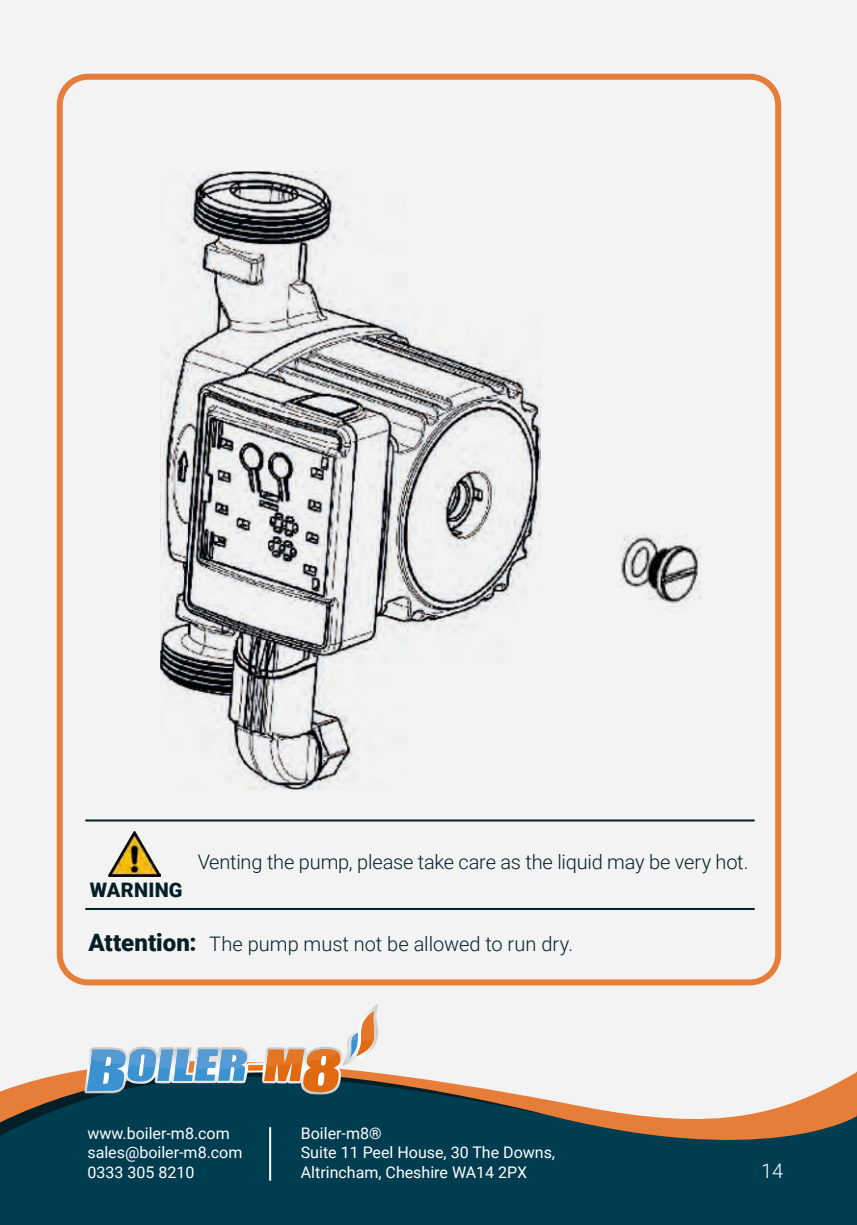
<style>
.page{position:relative;width:857px;height:1225px;background:#fff}
.page>*{position:absolute;margin:0;border:0;box-sizing:border-box;transform-origin:0 0}
.t1{font:900 24px "Roboto";color:#051f29}
.t2{font:300 20px "Roboto";letter-spacing:-.01em;color:#051f29}
.t3{font:900 20px "Roboto";letter-spacing:.015em;color:#051f29}
.t4{font:300 20px "Roboto";color:#fff}
.t5{font:16px/19.2px "Roboto";color:#fff}
</style>
<div class="page">
<div style="left:0;top:0;width:856px;height:1225px;background:#f3f3f3"></div>
<svg style="left:0;top:1070px;width:856px;height:155px;background:#325861"></svg>
<svg style="left:84px;top:1004px;width:295px;height:90px"></svg>
<hr style="left:269px;top:1127px;width:2px;height:53px;background:#fff">
<div style="left:57px;top:74px;width:723px;height:911px;border:6px solid #e67d39;border-radius:28px"></div>
<img style="left:161px;top:171px;width:379px;height:618px">
<img style="left:620px;top:534px;width:81px;height:75px">
<hr style="left:85px;top:819px;width:669px;height:2px;background:#051f29">
<img style="left:109px;top:831px;width:51px;height:45px">
<hr style="left:85px;top:908px;width:669px;height:2px;background:#051f29">
<p class="t2" style="left:198px;top:848px;width:552px">Venting the pump, please take care as the liquid may be very hot.</p>
<p class="t3" style="left:90px;top:875px;width:94px">WARNING</p>
<p class="t1" style="left:89px;top:925px;width:109px">Attention:</p>
<p class="t2" style="left:209px;top:929px;width:365px">The pump must not be allowed to run dry.</p>
<p class="t5" style="left:87px;top:1123px;width:156px">www.boiler-m8.com sales@boiler-m8.com<br>0333 305 8210</p>
<p class="t5" style="left:300px;top:1123px;width:256px">Boiler-m8®<br>Suite 11 Peel House, 30 The Downs,<br>Altrincham, Cheshire WA14 2PX</p>
<p class="t4" style="left:760px;top:1156px;width:24px">14</p>
</div>
